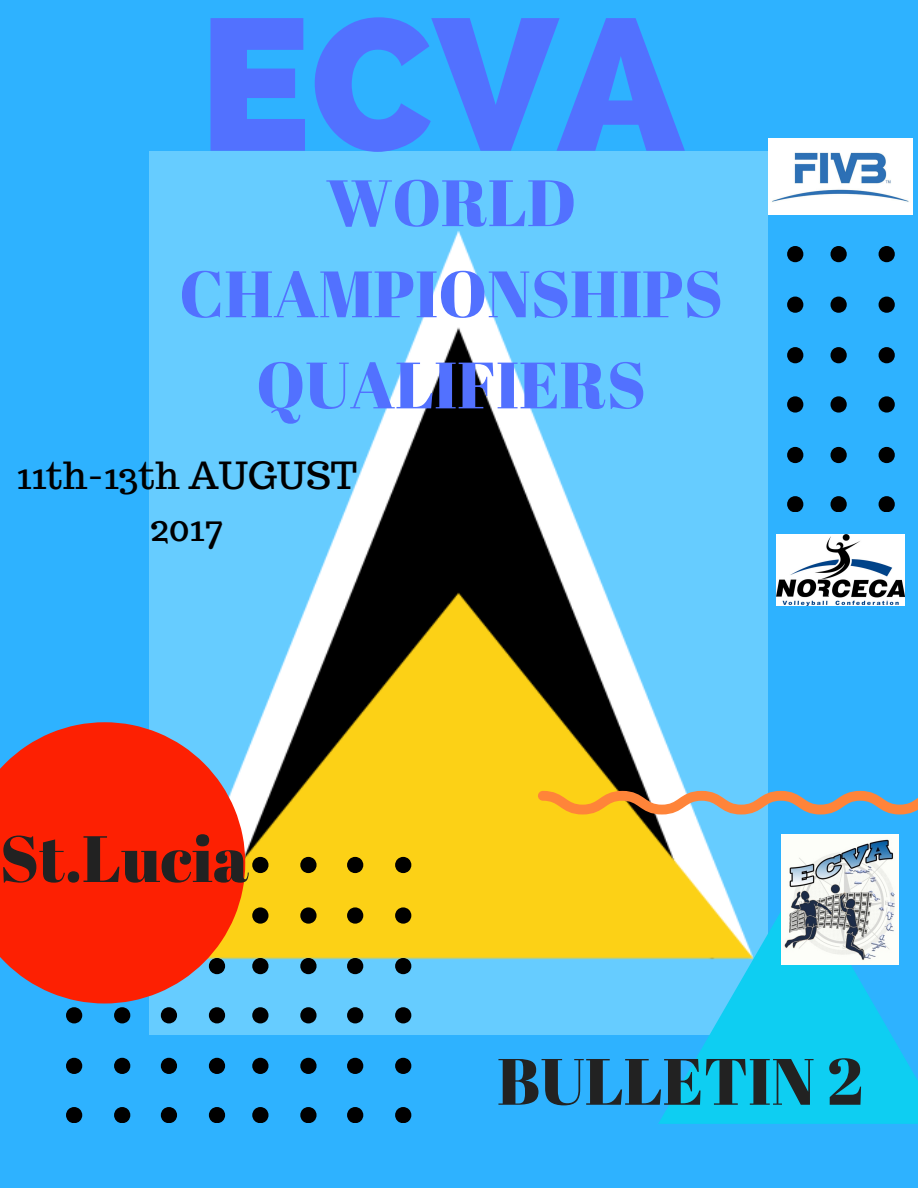
<style>
.page{position:relative;width:918px;height:1188px;background:#2eb2ff}
.page>*{position:absolute;margin:0;border:0;box-sizing:border-box;transform-origin:0 0}
.t1{font:800 186.75px "Raleway";color:#5271ff}
.t2{font:65.4px/91.2px "Abril Fatface";color:#5271ff;text-align:center}
.t3{font:65.4px "Abril Fatface";color:#222}
.t4{font:37.35px/51.8px "Trocchi";color:#000;text-align:center}
</style>
<div class="page">
<svg style="left:831px;top:246px;width:16px;height:16px"></svg>
<svg style="left:831px;top:297px;width:16px;height:16px"></svg>
<svg style="left:831px;top:347px;width:16px;height:16px"></svg>
<svg style="left:831px;top:396px;width:16px;height:17px"></svg>
<svg style="left:831px;top:447px;width:16px;height:16px"></svg>
<svg style="left:831px;top:496px;width:16px;height:16px"></svg>
<svg style="left:879px;top:246px;width:16px;height:16px"></svg>
<svg style="left:879px;top:297px;width:16px;height:16px"></svg>
<svg style="left:879px;top:347px;width:16px;height:16px"></svg>
<svg style="left:879px;top:396px;width:16px;height:17px"></svg>
<svg style="left:879px;top:447px;width:16px;height:16px"></svg>
<svg style="left:879px;top:496px;width:16px;height:16px"></svg>
<svg style="left:787px;top:246px;width:16px;height:16px"></svg>
<svg style="left:787px;top:297px;width:16px;height:16px"></svg>
<svg style="left:787px;top:347px;width:16px;height:16px"></svg>
<svg style="left:787px;top:396px;width:16px;height:17px"></svg>
<svg style="left:787px;top:447px;width:16px;height:16px"></svg>
<svg style="left:787px;top:496px;width:16px;height:16px"></svg>
<img style="left:150px;top:152px;width:617px;height:883px">
<svg style="left:538px;top:791px;width:380px;height:23px"></svg>
<svg style="left:658px;top:878px;width:260px;height:246px;background:#3fcbdf"></svg>
<svg style="left:252px;top:857px;width:16px;height:16px"></svg>
<svg style="left:252px;top:907px;width:16px;height:17px"></svg>
<svg style="left:252px;top:958px;width:16px;height:16px"></svg>
<svg style="left:252px;top:1007px;width:16px;height:16px"></svg>
<svg style="left:252px;top:1058px;width:16px;height:16px"></svg>
<svg style="left:252px;top:1107px;width:16px;height:16px"></svg>
<svg style="left:300px;top:857px;width:17px;height:16px"></svg>
<svg style="left:300px;top:907px;width:17px;height:17px"></svg>
<svg style="left:300px;top:958px;width:17px;height:16px"></svg>
<svg style="left:300px;top:1007px;width:17px;height:16px"></svg>
<svg style="left:300px;top:1058px;width:17px;height:16px"></svg>
<svg style="left:300px;top:1107px;width:17px;height:16px"></svg>
<svg style="left:347px;top:857px;width:16px;height:16px"></svg>
<svg style="left:347px;top:907px;width:16px;height:17px"></svg>
<svg style="left:347px;top:958px;width:16px;height:16px"></svg>
<svg style="left:347px;top:1007px;width:16px;height:16px"></svg>
<svg style="left:347px;top:1058px;width:16px;height:16px"></svg>
<svg style="left:347px;top:1107px;width:16px;height:16px"></svg>
<svg style="left:395px;top:857px;width:16px;height:16px"></svg>
<svg style="left:395px;top:907px;width:16px;height:17px"></svg>
<svg style="left:395px;top:958px;width:16px;height:16px"></svg>
<svg style="left:395px;top:1007px;width:16px;height:16px"></svg>
<svg style="left:395px;top:1058px;width:16px;height:16px"></svg>
<svg style="left:395px;top:1107px;width:16px;height:16px"></svg>
<svg style="left:66px;top:1007px;width:16px;height:16px"></svg>
<svg style="left:66px;top:1058px;width:16px;height:16px"></svg>
<svg style="left:66px;top:1107px;width:16px;height:16px"></svg>
<svg style="left:114px;top:1007px;width:16px;height:16px"></svg>
<svg style="left:114px;top:1058px;width:16px;height:16px"></svg>
<svg style="left:114px;top:1107px;width:16px;height:16px"></svg>
<svg style="left:161px;top:1007px;width:16px;height:16px"></svg>
<svg style="left:161px;top:1058px;width:16px;height:16px"></svg>
<svg style="left:161px;top:1107px;width:16px;height:16px"></svg>
<svg style="left:209px;top:1007px;width:16px;height:16px"></svg>
<svg style="left:209px;top:1058px;width:16px;height:16px"></svg>
<svg style="left:209px;top:1107px;width:16px;height:16px"></svg>
<svg style="left:0;top:722px;width:245px;height:282px;background:#e43b27"></svg>
<img style="left:768px;top:138px;width:144px;height:77px">
<img style="left:776px;top:534px;width:128px;height:71px">
<img style="left:782px;top:835px;width:117px;height:129px">
<h1 class="t1" style="left:199px;top:-25px;width:486px">ECVA</h1>
<p class="t2" style="left:179px;top:155px;width:545px">WORLD<br>CHAMPIONSHIPS<br>QUALIFIERS</p>
<p class="t4" style="left:17px;top:450px;width:342px">11th-13th AUGUST<br>2017</p>
<p class="t3" style="left:0;top:813px;width:250px">St.Lucia</p>
<p class="t3" style="left:497px;top:1036px;width:367px">BULLETIN 2</p>
</div>
